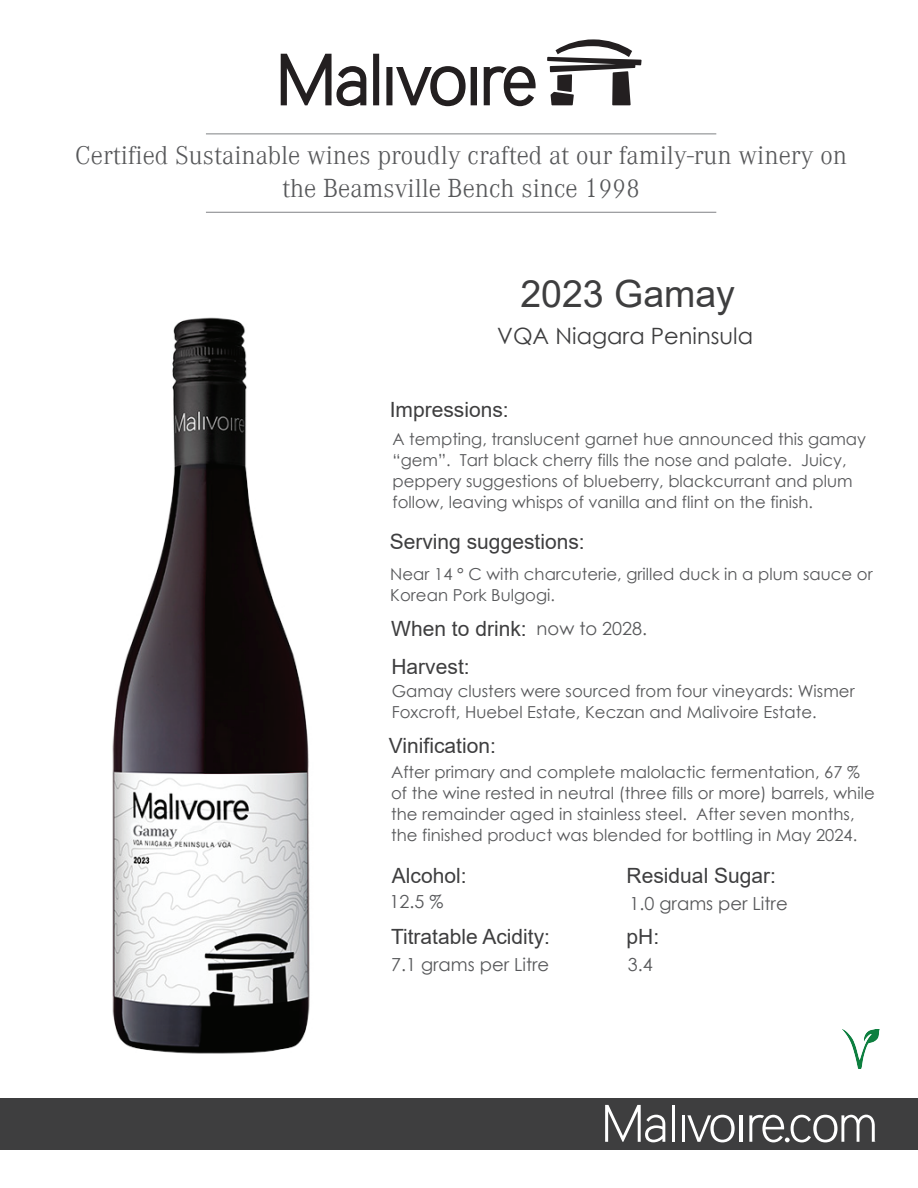
<style>
.page{position:relative;width:918px;height:1188px;background:#fff}
.page>*{position:absolute;margin:0;border:0;box-sizing:border-box;transform-origin:0 0}
.t1{font:37.5px "Arial";color:#3e3e3f}
.t2{font:300 27px/32.4px "Corporate A";color:#57585a;text-align:center}
.t3{font:22.5px "Century Gothic";color:#3e3e3f}
.t4{font:21px "Arial";color:#3e3e3f}
.t5{font:18px "Century Gothic";color:#57585a}
.t6{font:16.5px/21px "Century Gothic";color:#57585a}
</style>
<div class="page">
<img style="left:843px;top:1029px;width:37px;height:39px">
<div style="left:0;top:1098px;width:918px;height:52px;background:#3e3e3f"></div>
<hr style="left:682px;top:1115px;width:3px;height:27px;background:#fff">
<hr style="left:672px;top:1105px;width:3px;height:37px;background:#fff">
<hr style="left:740px;top:1115px;width:3px;height:27px;background:#fff">
<svg style="left:687px;top:1115px;width:48px;height:27px"></svg>
<svg style="left:605px;top:1105px;width:60px;height:37px"></svg>
<svg style="left:749px;top:1115px;width:126px;height:27px"></svg>
<svg style="left:373px;top:54px;width:6px;height:51px"></svg>
<svg style="left:386px;top:66px;width:91px;height:40px"></svg>
<svg style="left:484px;top:66px;width:52px;height:40px"></svg>
<svg style="left:281px;top:54px;width:85px;height:52px"></svg>
<svg style="left:547px;top:39px;width:95px;height:66px"></svg>
<hr style="left:206px;top:212px;width:510px;height:1px;background:#808285">
<hr style="left:206px;top:134px;width:510px;height:1px;background:#808285">
<img style="left:112px;top:317px;width:198px;height:737px">
<h2 class="t2" style="left:75px;top:140px;width:773px">Certified Sustainable wines proudly crafted at our family-run winery on the Beamsville Bench since 1998</h2>
<h1 class="t1" style="left:520px;top:268px;width:216px">2023 Gamay</h1>
<h3 class="t3" style="left:497px;top:320px;width:257px">VQA Niagara Peninsula</h3>
<p class="t4" style="left:390px;top:395px;width:121px">Impressions:</p>
<p class="t6" style="left:393px;top:429px;width:475px">A tempting, translucent garnet hue announced this gamay “gem”. Tart black cherry fills the nose and palate. Juicy, peppery suggestions of blueberry, blackcurrant and plum follow, leaving whisps of vanilla and flint on the finish.</p>
<p class="t4" style="left:390px;top:527px;width:196px">Serving suggestions:</p>
<p class="t6" style="left:390px;top:563px;width:484px">Near 14 ° C with charcuterie, grilled duck in a plum sauce or<br>Korean Pork Bulgogi.</p>
<p class="t4" style="left:391px;top:614px;width:137px">When to drink:</p>
<p class="t4" style="left:391px;top:652px;width:80px">Harvest:</p>
<p class="t5" style="left:537px;top:616px;width:112px">now to 2028.</p>
<p class="t6" style="left:392px;top:680px;width:464px">Gamay clusters were sourced from four vineyards: Wismer<br>Foxcroft, Huebel Estate, Keczan and Malivoire Estate.</p>
<p class="t4" style="left:389px;top:731px;width:108px">Vinification:</p>
<p class="t6" style="left:391px;top:761px;width:485px">After primary and complete malolactic fermentation, 67 % of the wine rested in neutral (three fills or more) barrels, while the remainder aged in stainless steel. After seven months, the finished product was blended for bottling in May 2024.</p>
<p class="t4" style="left:392px;top:861px;width:76px">Alcohol:</p>
<p class="t4" style="left:627px;top:861px;width:151px">Residual Sugar:</p>
<p class="t5" style="left:390px;top:889px;width:55px">12.5 %</p>
<p class="t5" style="left:630px;top:890px;width:160px">1.0 grams per Litre</p>
<p class="t4" style="left:391px;top:922px;width:161px">Titratable Acidity:</p>
<p class="t4" style="left:627px;top:922px;width:34px">pH:</p>
<p class="t5" style="left:391px;top:952px;width:160px">7.1 grams per Litre</p>
<p class="t5" style="left:628px;top:952px;width:26px">3.4</p>
</div>
